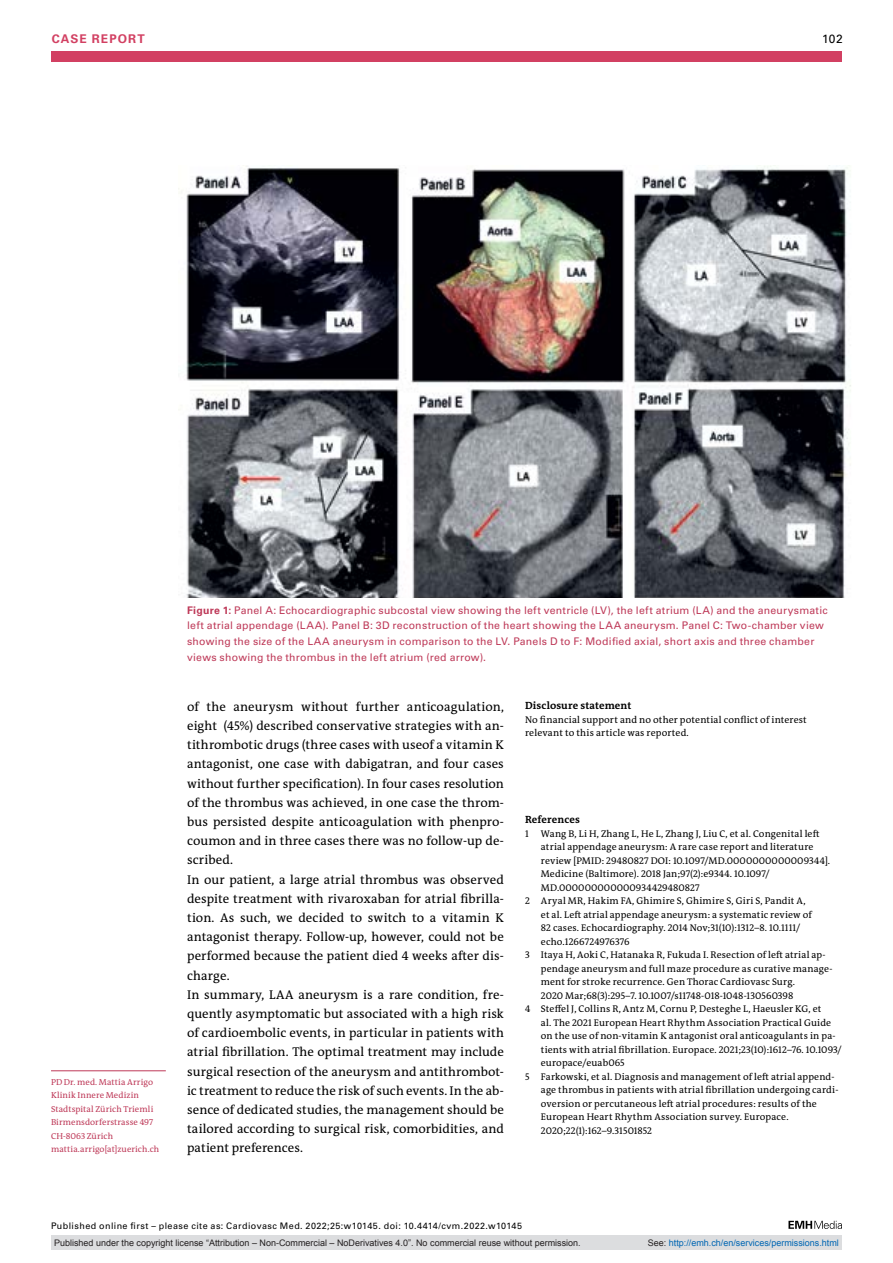
<style>
.page{position:relative;width:893px;height:1263px;background:#fff}
.page>*{position:absolute;margin:0;border:0;box-sizing:border-box;transform-origin:0 0}
.t1{font:12.75px/19.2px "The Antiqua B W5 Plain";letter-spacing:.005em;color:#000}
.t2{font:700 12px "Univers LT Std";letter-spacing:.09em;color:#d24062}
.t3{font:12px "Univers LT Std";color:#000}
.t4{font:10.5px/15.8px "Univers LT Std";letter-spacing:.02em;color:#be3958}
.t5{font:700 10.5px "The Antiqua B W7";letter-spacing:.015em;color:#000}
.t6{font:9.75px/13.5px "The Antiqua B W5 Plain";letter-spacing:.015em;color:#000}
.t7{font:9px "Arial";color:#231f20}
.t8{font:9px "Univers LT Std";letter-spacing:.045em;color:#000}
.t9{font:9px "Arial";color:#0066b3}
.t10{font:8.7px/13.5px "The Antiqua B W5 Plain";letter-spacing:.01em;color:#be3958}
.s1{font-weight:700}
.s2{color:#231f20}
</style>
<div class="page">
<div style="left:51px;top:51px;width:791px;height:11px;background:#d24062"></div>
<svg style="left:788px;top:1221px;width:54px;height:8px"></svg>
<hr style="left:51px;top:1070px;width:115px;height:1px;background:#be3958">
<img style="left:186px;top:166px;width:665px;height:431px">
<div style="left:51px;top:1235px;width:791px;height:15px;background:#dcdddf"></div>
<p class="t2" style="left:52px;top:31px;width:94px">CASE REPORT</p>
<p class="t3" style="left:822px;top:31px;width:22px">102</p>
<p class="t10" style="left:51px;top:1075px;width:110px">PD Dr. med. Mattia Arrigo<br>Klinik Innere Medizin<br>Stadtspital Zürich Triemli<br>Birmensdorferstrasse 497<br>CH-8063 Zürich mattia.arrigo[at]zuerich.ch</p>
<p class="t4" style="left:187px;top:602px;width:642px"><span class="s1">FIGURE 1:</span> Panel A: Echocardiographic subcostal view showing the left ventricle (LV), the left atrium (LA) and the aneurysmatic left atrial appendage (LAA</p>
<p class="t4" style="left:322px;top:618px;width:285px">). Panel B: 3D reconstruction of the heart showing the LAA</p>
<p class="t4" style="left:624px;top:618px;width:201px">aneurysm. Panel C: Two-chamber view</p>
<p class="t4" style="left:187px;top:633px;width:129px">showing the size of the LAA</p>
<p class="t4" style="left:187px;top:633px;width:629px;text-indent:146px">aneurysm in comparison to the LV. Panels D to F: Modified axial, short axis and three chamber views showing the thrombus in the left atrium (red arrow).</p>
<p class="t1" style="left:187px;top:697px;width:318px">of the aneurysm without further anticoagulation, eight (45%) described conservative strategies with an&shy;tithrombotic drugs (three cases with useof a vitamin K antagonist, one case with dabigatran, and four cases without further specification). In four cases resolution of the thrombus was achieved, in one case the throm&shy;bus persisted despite anticoagulation with phenpro&shy;coumon and in three cases there was no follow-up de&shy;scribed.<br>In our patient, a large atrial thrombus was observed despite treatment with rivaroxaban for atrial fibrilla&shy;tion. As such, we decided to switch to a vitamin K antagonist therapy. Follow-up, however, could not be performed because the patient died 4 weeks after dis&shy;charge.<br>In summary, LAA aneurysm is a rare condition, fre&shy;quently asymptomatic but associated with a high risk of cardioembolic events, in particular in patients with atrial fibrillation. The optimal treatment may include surgical resection of the aneurysm and antithrombot&shy;ic treatment to reduce the risk of such events. In the ab&shy;sence of dedicated studies, the management should be tailored according to surgical risk, comorbidities, and patient preferences.</p>
<p class="t5" style="left:525px;top:699px;width:108px">Disclosure statement</p>
<p class="t6" style="left:525px;top:713px;width:283px">No financial support and no other potential conflict of interest relevant to this article was reported.</p>
<p class="t5" style="left:525px;top:813px;width:56px">References</p>
<p class="t6" style="left:525px;top:827px;width:296px">1 Wang B, Li H, Zhang L, He L, Zhang J, Liu C, et al. Congenital left</p>
<p class="t6" style="left:541px;top:840px;width:274px">atrial appendage aneurysm: A rare case report and literature</p>
<p class="t6" style="left:541px;top:854px;width:291px">review [PMID: 29480827 DOI: 10.1097/MD.0000000000009344].</p>
<p class="t6" style="left:541px;top:867px;width:230px">Medicine (Baltimore). 2018 Jan;97(2):e9344. 10.1097/</p>
<p class="t6" style="left:541px;top:881px;width:160px">MD.000000000000934429480827</p>
<p class="t6" style="left:525px;top:894px;width:282px">2 Aryal MR, Hakim FA, Ghimire S, Ghimire S, Giri S, Pandit A,</p>
<p class="t6" style="left:541px;top:908px;width:273px">et al. Left atrial appendage aneurysm: a systematic review of</p>
<p class="t6" style="left:541px;top:921px;width:261px">82 cases. Echocardiography. 2014 Nov;31(10):1312–8. 10.1111/</p>
<p class="t6" style="left:541px;top:935px;width:90px">echo.1266724976376</p>
<p class="t6" style="left:525px;top:948px;width:302px">3 Itaya H, Aoki C, Hatanaka R, Fukuda I. Resection of left atrial ap-</p>
<p class="t6" style="left:541px;top:962px;width:293px">pendage aneurysm and full maze procedure as curative manage-</p>
<p class="t6" style="left:541px;top:975px;width:256px">ment for stroke recurrence. Gen Thorac Cardiovasc Surg.</p>
<p class="t6" style="left:541px;top:989px;width:254px">2020 Mar;68(3):295–7. 10.1007/s11748-018-1048-130560398</p>
<p class="t6" style="left:525px;top:1002px;width:298px">4 Steffel J, Collins R, Antz M, Cornu P, Desteghe L, Haeusler KG, et</p>
<p class="t6" style="left:541px;top:1016px;width:292px">al. The 2021 European Heart Rhythm Association Practical Guide</p>
<p class="t6" style="left:541px;top:1029px;width:296px">on the use of non-vitamin K antagonist oral anticoagulants in pa-</p>
<p class="t6" style="left:541px;top:1043px;width:302px">tients with atrial fibrillation. Europace. 2021;23(10):1612–76. 10.1093/</p>
<p class="t6" style="left:541px;top:1056px;width:85px">europace/euab065</p>
<p class="t6" style="left:525px;top:1070px;width:311px">5 Farkowski, et al. Diagnosis and management of left atrial append-</p>
<p class="t6" style="left:541px;top:1083px;width:299px">age thrombus in patients with atrial fibrillation undergoing cardi-</p>
<p class="t6" style="left:541px;top:1097px;width:278px">oversion or percutaneous left atrial procedures: results of the</p>
<p class="t6" style="left:541px;top:1110px;width:249px">European Heart Rhythm Association survey. Europace.</p>
<p class="t6" style="left:541px;top:1124px;width:113px">2020;22(1):162–9.31501852</p>
<p class="t8" style="left:51px;top:1220px;width:473px">Published online first – please cite as: Cardiovasc Med. 2022;25:w10145. doi: 10.4414/cvm.2022.w10145</p>
<p class="t7" style="left:54px;top:1237px;width:528px">Published under the copyright license “Attribution – Non-Commercial – NoDerivatives 4.0”. No commercial reuse without permission.</p>
<p class="t9" style="left:648px;top:1237px;width:193px"><span class="s2">See:</span> http://emh.ch/en/services/permissions.html</p>
</div>
